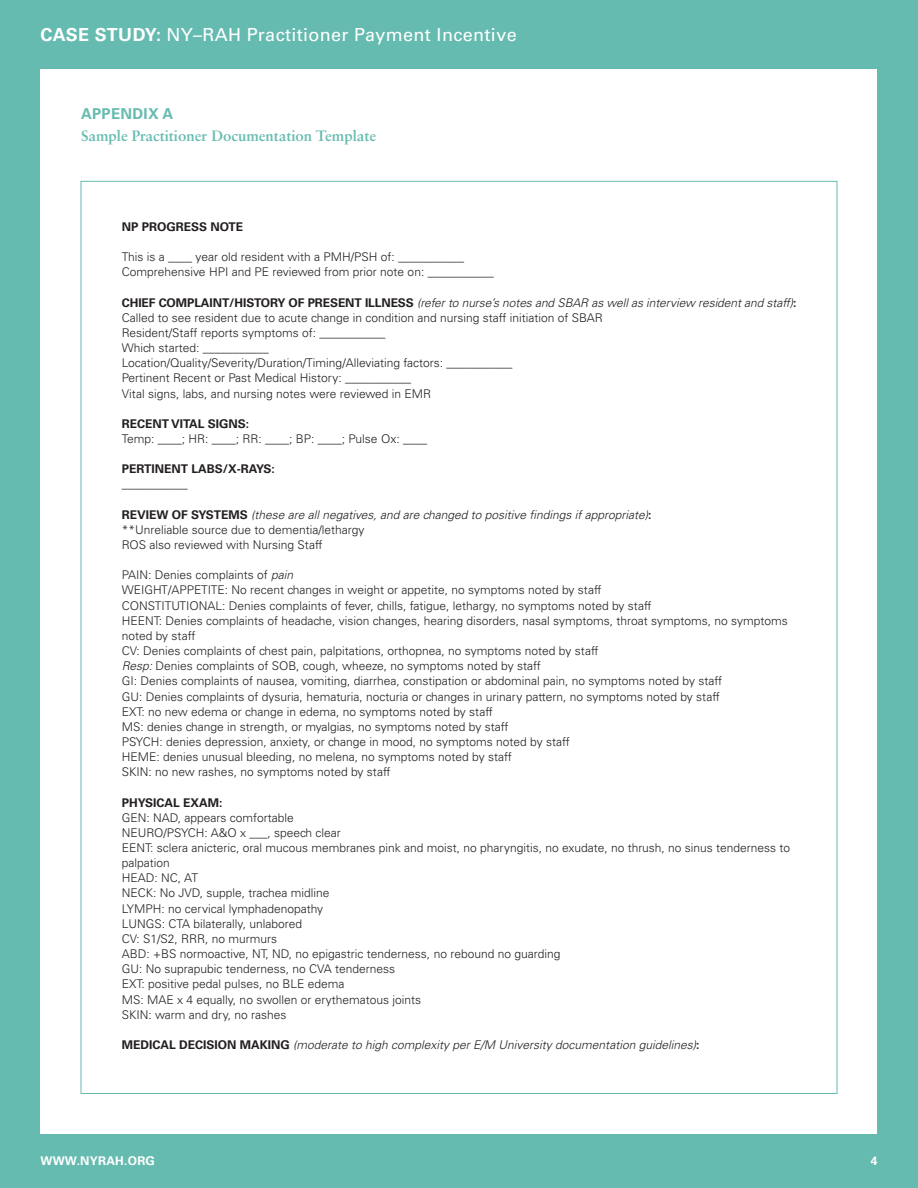
<style>
.page{position:relative;width:918px;height:1188px;background:#66bbb0}
.page>*{position:absolute;margin:0;border:0;box-sizing:border-box;transform-origin:0 0}
.t1{font:18px "Univers LT Std";letter-spacing:.02em;color:#fff}
.t2{font:700 15px "Sabon LT Std";color:#66bbb0}
.t3{font:700 15px "Univers LT Std";letter-spacing:.02em;color:#66bbb0}
.t4{font:300 12px/15.1px "Univers LT Std";color:#231f20}
.t5{font:italic 300 12px "Univers LT Std";color:#231f20}
.t6{font:700 12px "Univers LT Std";color:#231f20}
.t7{font:700 12px "Univers LT Std";letter-spacing:.02em;color:#fff}
.s1{font-weight:700}
.s2{font-weight:700;font-style:normal}
.s3{font-style:italic}
</style>
<div class="page">
<div style="left:40px;top:68px;width:838px;height:1066px;background:#fff"></div>
<h1 class="t1" style="left:40px;top:23px;width:478px"><span class="s1">CASE STUDY:</span> NY–RAH Practitioner Payment Incentive</h1>
<p class="t3" style="left:81px;top:105px;width:94px">APPENDIX A</p>
<p class="t2" style="left:81px;top:127px;width:297px">Sample Practitioner Documentation Template</p>
<p class="t6" style="left:122px;top:220px;width:123px">NP PROGRESS NOTE</p>
<p class="t4" style="left:122px;top:249px;width:344px">This is a ____ year old resident with a PMH/PSH of: ___________</p>
<p class="t4" style="left:122px;top:265px;width:373px">Comprehensive HPI and PE reviewed from prior note on: ___________</p>
<p class="t5" style="left:122px;top:295px;width:676px"><span class="s2">CHIEF COMPLAINT/HISTORY OF PRESENT ILLNESS</span> (refer to nurse’s notes and SBAR as well as interview resident and staff)<span class="s2">:</span></p>
<p class="t4" style="left:122px;top:310px;width:482px">Called to see resident due to acute change in condition and nursing staff initiation of SBAR</p>
<p class="t4" style="left:122px;top:325px;width:265px">Resident/Staff reports symptoms of: ___________</p>
<p class="t4" style="left:122px;top:340px;width:148px">Which started: ___________</p>
<p class="t4" style="left:122px;top:355px;width:392px">Location/Quality/Severity/Duration/Timing/Alleviating factors: ___________</p>
<p class="t4" style="left:122px;top:371px;width:291px">Pertinent Recent or Past Medical History: ___________</p>
<p class="t4" style="left:122px;top:386px;width:311px">Vital signs, labs, and nursing notes were reviewed in EMR</p>
<p class="t6" style="left:122px;top:417px;width:129px">RECENT VITAL SIGNS:</p>
<p class="t4" style="left:122px;top:431px;width:307px">Temp: ____; HR: ____; RR: ____; BP: ____; Pulse Ox: ____</p>
<p class="t6" style="left:122px;top:462px;width:154px">PERTINENT LABS/X-RAYS:</p>
<p class="t4" style="left:122px;top:477px;width:67px">___________</p>
<p class="t5" style="left:122px;top:507px;width:531px"><span class="s2">REVIEW OF SYSTEMS</span> (these are all negatives, and are changed to positive findings if appropriate)<span class="s2">:</span></p>
<p class="t4" style="left:122px;top:522px;width:244px">**Unreliable source due to dementia/lethargy</p>
<p class="t4" style="left:122px;top:537px;width:202px">ROS also reviewed with Nursing Staff</p>
<p class="t4" style="left:122px;top:568px;width:173px">PAIN: Denies complaints of <span class="s3">pain</span></p>
<p class="t4" style="left:122px;top:583px;width:481px">WEIGHT/APPETITE: No recent changes in weight or appetite, no symptoms noted by staff</p>
<p class="t4" style="left:122px;top:598px;width:531px">CONSTITUTIONAL: Denies complaints of fever, chills, fatigue, lethargy, no symptoms noted by staff</p>
<p class="t4" style="left:122px;top:613px;width:667px">HEENT: Denies complaints of headache, vision changes, hearing disorders, nasal symptoms, throat symptoms, no symptoms noted by staff</p>
<p class="t4" style="left:122px;top:643px;width:478px">CV: Denies complaints of chest pain, palpitations, orthopnea, no symptoms noted by staff</p>
<p class="t4" style="left:122px;top:658px;width:420px"><span class="s3">Resp:</span> Denies complaints of SOB, cough, wheeze, no symptoms noted by staff</p>
<p class="t4" style="left:122px;top:674px;width:602px">GI: Denies complaints of nausea, vomiting, diarrhea, constipation or abdominal pain, no symptoms noted by staff</p>
<p class="t4" style="left:122px;top:689px;width:600px">GU: Denies complaints of dysuria, hematuria, nocturia or changes in urinary pattern, no symptoms noted by staff</p>
<p class="t4" style="left:122px;top:704px;width:373px">EXT: no new edema or change in edema, no symptoms noted by staff</p>
<p class="t4" style="left:122px;top:719px;width:388px">MS: denies change in strength, or myalgias, no symptoms noted by staff</p>
<p class="t4" style="left:122px;top:734px;width:449px">PSYCH: denies depression, anxiety, or change in mood, no symptoms noted by staff</p>
<p class="t4" style="left:122px;top:749px;width:391px">HEME: denies unusual bleeding, no melena, no symptoms noted by staff</p>
<p class="t4" style="left:122px;top:764px;width:270px">SKIN: no new rashes, no symptoms noted by staff</p>
<p class="t6" style="left:122px;top:795px;width:102px">PHYSICAL EXAM:</p>
<p class="t4" style="left:122px;top:810px;width:174px">GEN: NAD, appears comfortable</p>
<p class="t4" style="left:122px;top:825px;width:221px">NEURO/PSYCH: A&amp;O x ___, speech clear</p>
<p class="t4" style="left:122px;top:840px;width:670px">EENT: sclera anicteric, oral mucous membranes pink and moist, no pharyngitis, no exudate, no thrush, no sinus tenderness to palpation</p>
<p class="t4" style="left:122px;top:871px;width:78px">HEAD: NC, AT</p>
<p class="t4" style="left:122px;top:886px;width:209px">NECK: No JVD, supple, trachea midline</p>
<p class="t4" style="left:122px;top:901px;width:203px">LYMPH: no cervical lymphadenopathy</p>
<p class="t4" style="left:122px;top:916px;width:182px">LUNGS: CTA bilaterally, unlabored</p>
<p class="t4" style="left:122px;top:931px;width:157px">CV: S1/S2, RRR, no murmurs</p>
<p class="t4" style="left:122px;top:946px;width:440px">ABD: +BS normoactive, NT, ND, no epigastric tenderness, no rebound no guarding</p>
<p class="t4" style="left:122px;top:961px;width:275px">GU: No suprapubic tenderness, no CVA tenderness</p>
<p class="t4" style="left:122px;top:977px;width:224px">EXT: positive pedal pulses, no BLE edema</p>
<p class="t4" style="left:122px;top:992px;width:301px">MS: MAE x 4 equally, no swollen or erythematous joints</p>
<p class="t4" style="left:122px;top:1007px;width:166px">SKIN: warm and dry, no rashes</p>
<p class="t5" style="left:122px;top:1037px;width:579px"><span class="s2">MEDICAL DECISION MAKING</span> (moderate to high complexity per E/M University documentation guidelines)<span class="s2">:</span></p>
<p class="t7" style="left:40px;top:1154px;width:116px">WWW.NYRAH.ORG</p>
<p class="t7" style="left:871px;top:1154px;width:8px">4</p>
</div>
